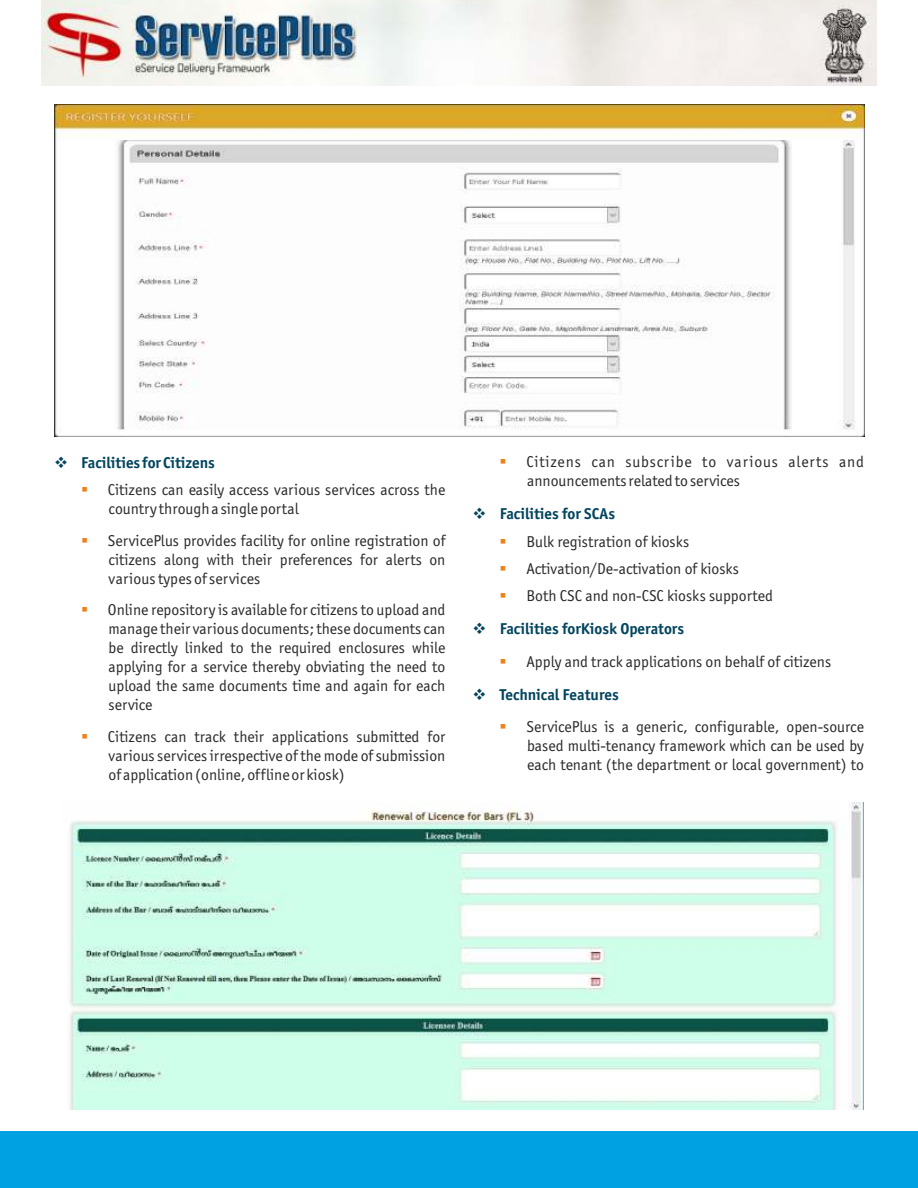
<style>
.page{position:relative;width:918px;height:1188px;background:#fff}
.page>*{position:absolute;margin:0;border:0;box-sizing:border-box;transform-origin:0 0}
.t1{font:15.75px/19px "Officina Sans ITCTT Book";color:#2b2929}
.t2{font:15.75px "Officina Sans ITCTT Bold";color:#03455e}
.t3{font:15.75px "Officina Sans ITCTT Book";letter-spacing:.05em;color:#2b2929}
.t4{font:15.75px/27.2px "Wingdings";color:#f0801a;text-align:justify}
</style>
<div class="page">
<div style="left:0;top:1131px;width:918px;height:57px;background:#00a1e3"></div>
<img style="left:42px;top:0;width:834px;height:86px">
<img style="left:70px;top:802px;width:794px;height:308px">
<img style="left:54px;top:104px;width:810px;height:333px">
<p class="t2" style="left:54px;top:453px;width:163px">❖ Facilities for Citizens</p>
<p class="t4" style="left:81px;top:477px;width:16px">▪</p>
<p class="t1" style="left:108px;top:480px;width:339px">Citizens can easily access various services across the</p>
<p class="t4" style="left:81px;top:528px;width:16px">▪</p>
<p class="t4" style="left:81px;top:597px;width:16px">▪</p>
<p class="t4" style="left:81px;top:724px;width:16px">▪</p>
<p class="t1" style="left:108px;top:493px;width:339px;line-height:31.7px">country through a single portal<br>ServicePlus provides facility for online registration of</p>
<p class="t1" style="left:109px;top:550px;width:338px">citizens along with their preferences for alerts on varioustypes ofservices</p>
<p class="t1" style="left:108px;top:600px;width:339px;text-align:justify">Online repository is available for citizens to upload and manage their various documents; these documents can be directly linked to the required enclosures while applying for a service thereby obviating the need to upload the same documents time and again for each service</p>
<p class="t1" style="left:108px;top:727px;width:339px;text-align:justify">Citizens can track their applications submitted for various services irrespective of the mode of submission of application (online, offline or kiosk)</p>
<p class="t4" style="left:500px;top:449px;width:16px">▪</p>
<p class="t3" style="left:526px;top:453px;width:339px">Citizens can subscribe to various alerts and</p>
<p class="t1" style="left:527px;top:472px;width:214px">announcements related to services</p>
<p class="t2" style="left:472px;top:504px;width:144px">❖ Facilities for SCAs</p>
<p class="t4" style="left:500px;top:529px;width:16px">▪ ▪ ▪</p>
<p class="t1" style="left:526px;top:528px;width:248px;line-height:27.2px">Bulk registration of kiosks<br>Activation/De-activation of kiosks<br>Both CSC and non-CSC kiosks supported</p>
<p class="t2" style="left:472px;top:619px;width:213px">❖ Facilities forKiosk Operators</p>
<p class="t4" style="left:500px;top:649px;width:16px">▪</p>
<p class="t1" style="left:526px;top:652px;width:306px">Apply and track applications on behalf of citizens</p>
<p class="t2" style="left:472px;top:685px;width:148px">❖ Technical Features</p>
<p class="t4" style="left:500px;top:714px;width:16px">▪</p>
<p class="t1" style="left:526px;top:717px;width:339px;text-align:justify">ServicePlus is a generic, configurable, open-source based multi-tenancy framework which can be used by each tenant (the department or local government) to</p>
</div>
